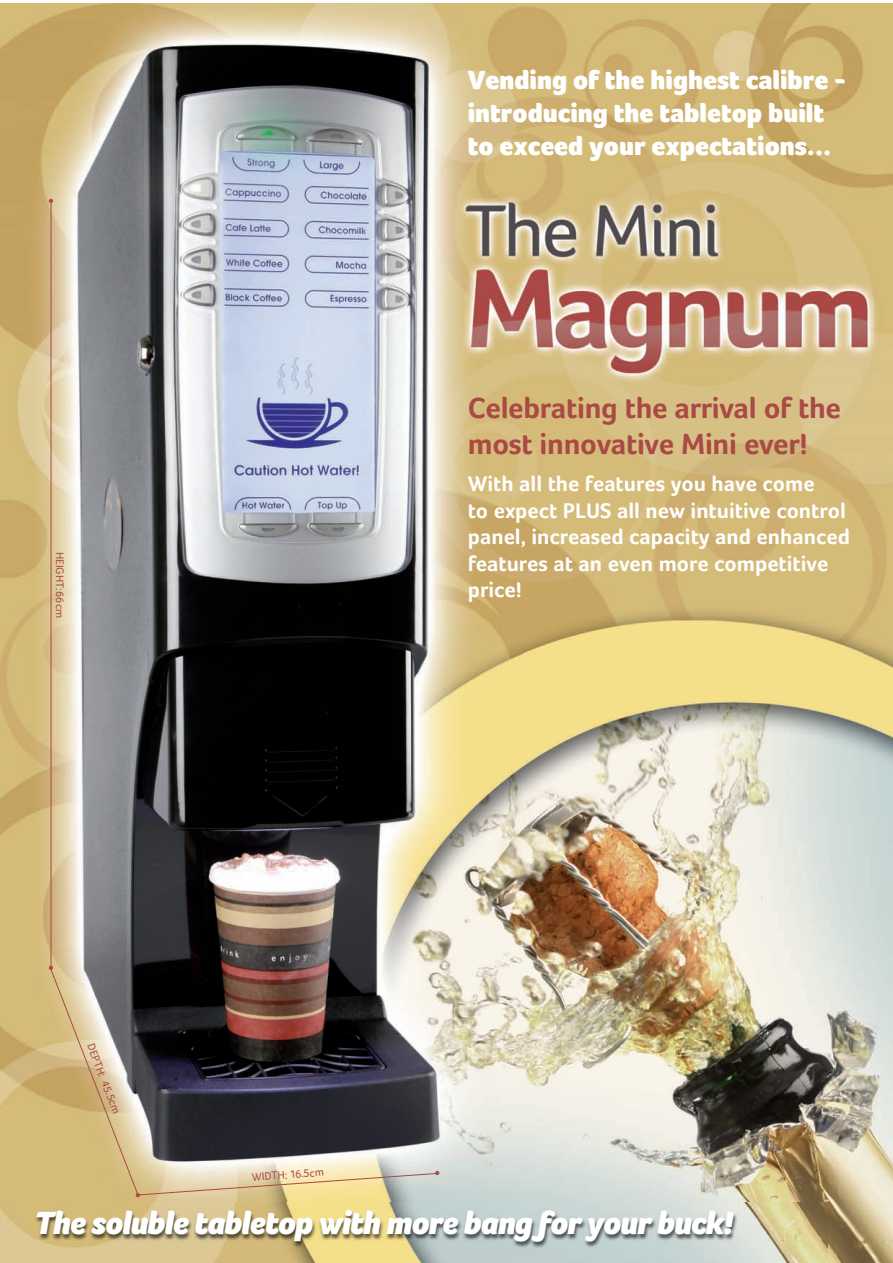
<style>
.page{position:relative;width:893px;height:1263px;background:#fff}
.page>*{position:absolute;margin:0;border:0;box-sizing:border-box;transform-origin:0 0}
.t1{font:italic 900 33px "Foco";letter-spacing:-.025em;color:#fff}
.t2{font:700 30px/36px "Foco";letter-spacing:-.01em;color:#aa4945}
.t3{font:900 27px/33px "Foco";color:#fff}
.t4{font:700 21.9px/26.4px "Foco";color:#fff}
.t5{font:11.25px "Foco";color:#aa4945}
</style>
<div class="page">
<img style="left:0;top:4px;width:893px;height:1259px">
<hr style="left:51px;top:201px;width:1px;height:767px;background:#aa4945">
<svg style="left:49px;top:199px;width:4px;height:4px"></svg>
<img style="left:25px;top:1202px;width:803px;height:61px">
<img style="left:49px;top:966px;width:390px;height:231px">
<p class="t5" style="left:66px;top:552px;width:68px;rotate:90deg">HEIGHT:66cm</p>
<p class="t3" style="left:468px;top:64px;width:380px">Vending of the highest calibre - introducing the tabletop built to exceed your expectations...</p>
<h2 class="t2" style="left:468px;top:390px;width:375px">Celebrating the arrival of the most innovative Mini ever!</h2>
<p class="t4" style="left:468px;top:471px;width:384px">With all the features you have come<br>to expect PLUS all new intuitive control panel, increased capacity and enhanced features at an even more competitive price!</p>
<p class="t5" style="left:97px;top:1042px;width:76px;rotate:69deg">DEPTH: 45.5cm</p>
<p class="t5" style="left:251px;top:1170px;width:74px;rotate:-4deg">WIDTH: 16.5cm</p>
<h1 class="t1" style="left:34px;top:1204px;width:700px">The soluble tabletop with more bang for your buck!</h1>
</div>
